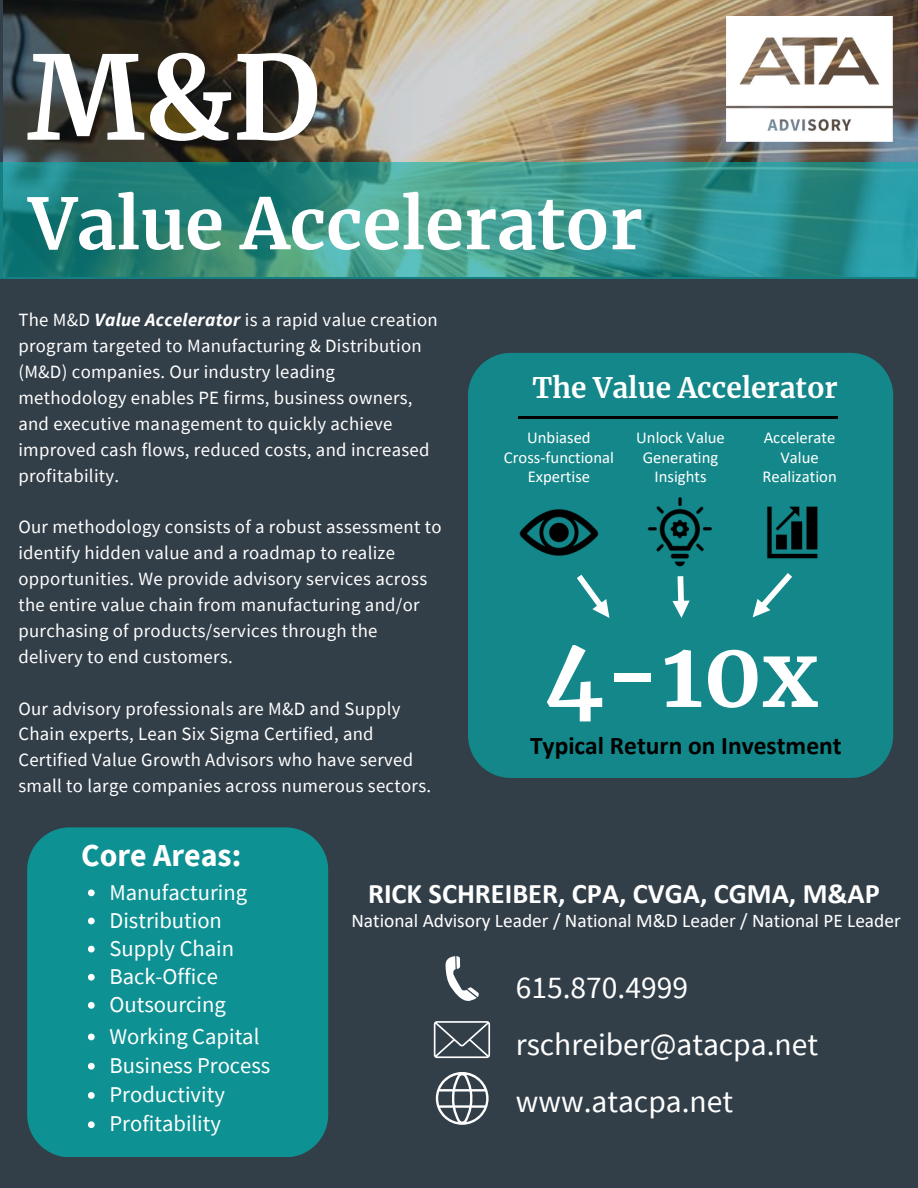
<style>
.page{position:relative;width:918px;height:1188px;background:#333f48}
.page>*{position:absolute;margin:0;border:0;box-sizing:border-box;transform-origin:0 0}
.t1{font:700 115.5px "Merriweather";color:#fff}
.t2{font:700 90.75px "Merriweather";color:#fff}
.t3{font:700 70.2px "Merriweather";color:#fff}
.t4{font:700 31.95px "Source Sans Pro";color:#fff}
.t5{font:31.5px "Source Sans Pro";color:#fff}
.t6{font:700 28.35px "Calibri";color:#fff}
.t7{font:700 28.05px "Merriweather";color:#fff}
.t8{font:700 25.5px "Calibri";color:#000}
.t9{font:22.65px "Source Sans Pro";color:#fff}
.t10{font:19.35px "Calibri";color:#fff}
.t11{font:18.75px/25.8px "Source Sans Pro";letter-spacing:.015em;color:#fff}
.t12{font:16.65px/19.5px "Calibri";color:#fff;text-align:center}
.s1{font-weight:700;font-style:italic}
</style>
<div class="page">
<img style="left:3px;top:0;width:915px;height:163px">
<svg style="left:0;top:163px;width:918px;height:116px;background:#309089"></svg>
<div style="left:468px;top:353px;width:425px;height:425px;background:#138789"></div>
<img style="left:513px;top:486px;width:92px;height:93px">
<img style="left:757px;top:497px;width:70px;height:70px">
<svg style="left:577px;top:575px;width:32px;height:43px"></svg>
<svg style="left:672px;top:576px;width:18px;height:42px"></svg>
<svg style="left:753px;top:573px;width:39px;height:44px;background:#46a1a2"></svg>
<img style="left:643px;top:495px;width:75px;height:75px">
<hr style="left:518px;top:416px;width:320px;height:3px;background:#000">
<svg style="left:445px;top:956px;width:34px;height:45px"></svg>
<svg style="left:434px;top:1021px;width:56px;height:37px"></svg>
<svg style="left:436px;top:1072px;width:53px;height:53px"></svg>
<div style="left:27px;top:827px;width:301px;height:330px;background:#0e9193;border-radius:43px"></div>
<img style="left:726px;top:16px;width:167px;height:125px">
<svg style="left:88px;top:889px;width:7px;height:7px"></svg>
<svg style="left:88px;top:918px;width:7px;height:6px"></svg>
<svg style="left:88px;top:946px;width:7px;height:6px"></svg>
<svg style="left:88px;top:974px;width:7px;height:7px"></svg>
<svg style="left:88px;top:1002px;width:7px;height:7px"></svg>
<svg style="left:88px;top:1034px;width:7px;height:6px"></svg>
<svg style="left:88px;top:1063px;width:7px;height:7px"></svg>
<svg style="left:88px;top:1092px;width:7px;height:7px"></svg>
<svg style="left:88px;top:1121px;width:7px;height:7px"></svg>
<p class="t1" style="left:27px;top:26px;width:295px">M&amp;D</p>
<p class="t3" style="left:29px;top:180px;width:616px">Value Accelerator</p>
<p class="t11" style="left:18px;top:307px;width:421px">The M&amp;D <span class="s1">Value Accelerator</span> is a rapid value creation program targeted to Manufacturing &amp; Distribution (M&amp;D) companies. Our industry leading methodology enables PE firms, business owners, and executive management to quickly achieve improved cash flows, reduced costs, and increased profitability.</p>
<p class="t11" style="left:18px;top:514px;width:425px">Our methodology consists of a robust assessment to identify hidden value and a roadmap to realize opportunities. We provide advisory services across the entire value chain from manufacturing and/or purchasing of products/services through the delivery to end customers.</p>
<p class="t11" style="left:18px;top:695px;width:414px">Our advisory professionals are M&amp;D and Supply Chain experts, Lean Six Sigma Certified, and Certified Value Growth Advisors who have served small to large companies across numerous sectors.</p>
<p class="t7" style="left:533px;top:370px;width:307px">The Value Accelerator</p>
<p class="t12" style="left:504px;top:429px;width:111px">Unbiased<br>Cross-functional<br>Expertise</p>
<p class="t12" style="left:636px;top:429px;width:90px">Unlock Value<br>Generating<br>Insights</p>
<p class="t12" style="left:762px;top:429px;width:76px">Accelerate<br>Value<br>Realization</p>
<p class="t2" style="left:544px;top:618px;width:275px">4-10x</p>
<p class="t8" style="left:530px;top:735px;width:313px">Typical Return on Investment</p>
<p class="t4" style="left:81px;top:834px;width:161px">Core Areas:</p>
<p class="t9" style="left:109px;top:877px;width:139px">Manufacturing</p>
<p class="t9" style="left:109px;top:905px;width:114px">Distribution</p>
<p class="t9" style="left:109px;top:934px;width:126px">Supply Chain</p>
<p class="t9" style="left:109px;top:962px;width:110px">Back-Office</p>
<p class="t9" style="left:109px;top:990px;width:118px">Outsourcing</p>
<p class="t9" style="left:109px;top:1021px;width:151px">Working Capital</p>
<p class="t9" style="left:109px;top:1051px;width:162px">Business Process</p>
<p class="t9" style="left:109px;top:1080px;width:117px">Productivity</p>
<p class="t9" style="left:109px;top:1109px;width:113px">Profitability</p>
<p class="t6" style="left:368px;top:882px;width:513px">RICK SCHREIBER, CPA, CVGA, CGMA, M&amp;AP</p>
<p class="t10" style="left:351px;top:912px;width:551px">National Advisory Leader / National M&amp;D Leader / National PE Leader</p>
<p class="t5" style="left:516px;top:967px;width:174px">615.870.4999</p>
<p class="t5" style="left:516px;top:1024px;width:304px">rschreiber@atacpa.net</p>
<p class="t5" style="left:516px;top:1081px;width:219px">www.atacpa.net</p>
</div>
